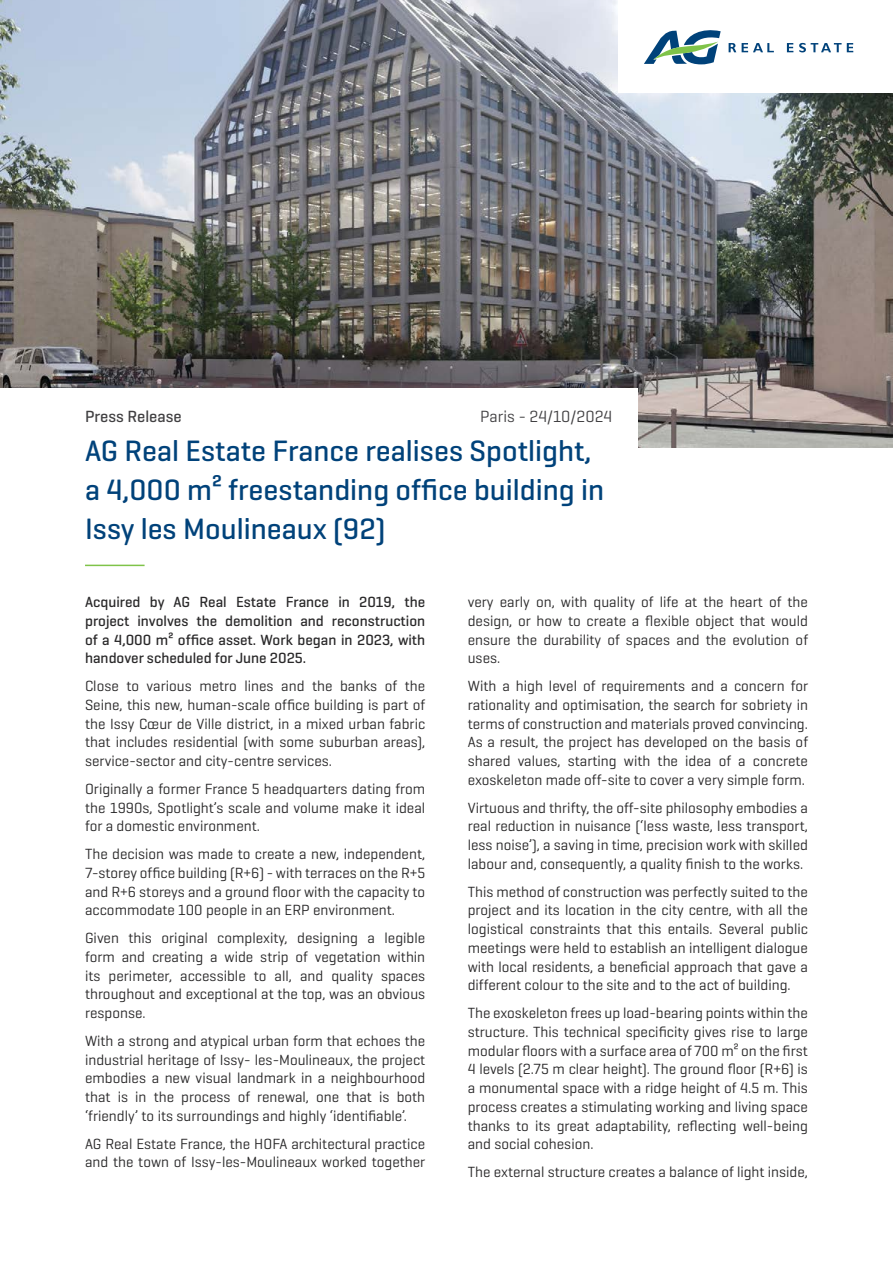
<style>
.page{position:relative;width:893px;height:1263px;background:#fff}
.page>*{position:absolute;margin:0;border:0;box-sizing:border-box;transform-origin:0 0}
.t1{font:500 30px/39px "AG Geogrotesque";color:#00427a}
.t2{font:16.5px "AG Geogrotesque";color:#414042}
.t3{font:500 16.5px "AG Geogrotesque";color:#414042}
.t4{font:15px/18.8px "AG Geogrotesque";color:#292829;text-align:justify}
.t5{font:500 15px/18.8px "AG Geogrotesque";color:#292829;text-align:justify}
</style>
<div class="page">
<img style="left:0;top:0;width:893px;height:448px">
<div style="left:619px;top:0;width:274px;height:92px;background:#fff"></div>
<svg style="left:644px;top:30px;width:77px;height:34px"></svg>
<svg style="left:729px;top:43px;width:7px;height:9px"></svg>
<svg style="left:787px;top:43px;width:6px;height:9px"></svg>
<svg style="left:742px;top:43px;width:32px;height:9px"></svg>
<svg style="left:799px;top:43px;width:54px;height:9px"></svg>
<hr style="left:892px;top:17px;width:1px;height:60px;background:#f1f1f2">
<div style="left:0;top:388px;width:638px;height:199px;background:#fff"></div>
<hr style="left:85px;top:565px;width:60px;height:1px;background:#7fc349">
<p class="t3" style="left:85px;top:406px;width:98px">Press Release</p>
<p class="t2" style="left:480px;top:406px;width:133px">Paris - 24/10/2024</p>
<h1 class="t1" style="left:85px;top:431px;width:521px">AG Real Estate France realises Spotlight, a 4,000 m² freestanding office building in<br>Issy les Moulineaux (92)</h1>
<p class="t5" style="left:85px;top:592px;width:342px">Acquired by AG Real Estate France in 2019, the project involves the demolition and reconstruction of a 4,000 m² office asset. Work began in 2023, with handover scheduled for June 2025.</p>
<p class="t4" style="left:85px;top:676px;width:342px">Close to various metro lines and the banks of the Seine, this new, human-scale office building is part of the Issy Cœur de Ville district, in a mixed urban fabric that includes residential (with some suburban areas), service-sector and city-centre services.</p>
<p class="t4" style="left:85px;top:779px;width:342px">Originally a former France 5 headquarters dating from the 1990s, Spotlight’s scale and volume make it ideal for a domestic environment.</p>
<p class="t4" style="left:85px;top:844px;width:342px">The decision was made to create a new, independent, 7-storey office building (R+6) - with terraces on the R+5 and R+6 storeys and a ground floor with the capacity to accommodate 100 people in an ERP environment.</p>
<p class="t4" style="left:85px;top:928px;width:342px">Given this original complexity, designing a legible form and creating a wide strip of vegetation within its perimeter, accessible to all, and quality spaces throughout and exceptional at the top, was an obvious response.</p>
<p class="t4" style="left:85px;top:1031px;width:342px">With a strong and atypical urban form that echoes the industrial heritage of Issy- les-Moulineaux, the project embodies a new visual landmark in a neighbourhood that is in the process of renewal, one that is both ‘friendly’ to its surroundings and highly ‘identifiable’.</p>
<p class="t4" style="left:85px;top:1134px;width:342px">AG Real Estate France, the HOFA architectural practice and the town of Issy-les-Moulineaux worked together</p>
<p class="t4" style="left:468px;top:592px;width:342px">very early on, with quality of life at the heart of the design, or how to create a flexible object that would ensure the durability of spaces and the evolution of uses.</p>
<p class="t4" style="left:468px;top:676px;width:342px">With a high level of requirements and a concern for rationality and optimisation, the search for sobriety in terms of construction and materials proved convincing.<br>As a result, the project has developed on the basis of shared values, starting with the idea of a concrete exoskeleton made off-site to cover a very simple form.</p>
<p class="t4" style="left:468px;top:798px;width:342px">Virtuous and thrifty, the off-site philosophy embodies a real reduction in nuisance (‘less waste, less transport, less noise’), a saving in time, precision work with skilled labour and, consequently, a quality finish to the works.</p>
<p class="t4" style="left:468px;top:882px;width:342px">This method of construction was perfectly suited to the project and its location in the city centre, with all the logistical constraints that this entails. Several public meetings were held to establish an intelligent dialogue with local residents, a beneficial approach that gave a different colour to the site and to the act of building.</p>
<p class="t4" style="left:468px;top:1003px;width:342px">The exoskeleton frees up load-bearing points within the structure. This technical specificity gives rise to large modular floors with a surface area of 700 m² on the first 4 levels (2.75 m clear height). The ground floor (R+6) is a monumental space with a ridge height of 4.5 m. This process creates a stimulating working and living space thanks to its great adaptability, reflecting well-being and social cohesion.</p>
<p class="t4" style="left:468px;top:1162px;width:342px">The external structure creates a balance of light inside,</p>
</div>
